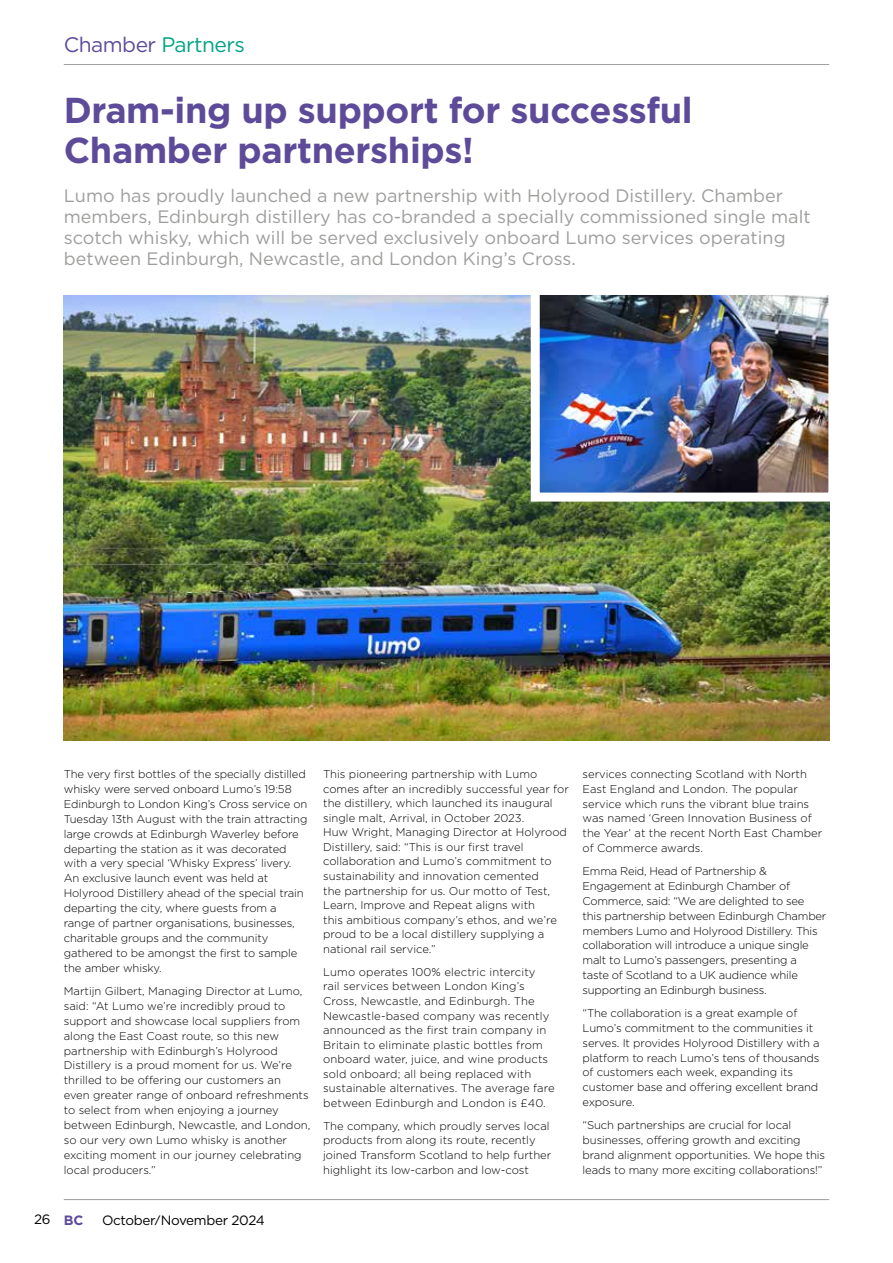
<style>
.page{position:relative;width:893px;height:1263px;background:#fff}
.page>*{position:absolute;margin:0;border:0;box-sizing:border-box;transform-origin:0 0}
.t1{font:700 36px/40.5px "Gotham";letter-spacing:-.01em;color:#5d4b9a}
.t2{font:21px "Gotham";letter-spacing:-.025em;color:#00a385}
.t3{font:18px/21px "Gotham";color:#9d9d9c}
.t4{font:13.5px "Gotham";letter-spacing:-.025em;color:#000}
.t5{font:300 11.25px/14.9px "Gotham";letter-spacing:-.01em;color:#000}
.t6{font:300 11.25px/14.5px "Gotham";letter-spacing:.01em;color:#000}
.s1{color:#5d4b9a}
.s2{font-weight:700;color:#5d4b9a}
</style>
<div class="page">
<hr style="left:64px;top:64px;width:765px;height:1px;background:#9d9d9c">
<hr style="left:64px;top:1199px;width:765px;height:1px;background:#9d9d9c">
<img style="left:64px;top:296px;width:765px;height:444px">
<img style="left:541px;top:296px;width:286px;height:196px">
<div style="left:531px;top:286px;width:306px;height:216px;border:9px solid #fff"></div>
<h2 class="t2" style="left:64px;top:33px;width:183px"><span class="s1">Chamber</span> Partners</h2>
<h1 class="t1" style="left:64px;top:89px;width:630px">Dram-ing up support for successful<br>Chamber partnerships!</h1>
<p class="t3" style="left:64px;top:185px;width:748px">Lumo has proudly launched a new partnership with Holyrood Distillery. Chamber members, Edinburgh distillery has co-branded a specially commissioned single malt scotch whisky, which will be served exclusively onboard Lumo services operating between Edinburgh, Newcastle, and London King’s Cross.</p>
<p class="t5" style="left:64px;top:766px;width:245px">The very first bottles of the specially distilled whisky were served onboard Lumo’s 19:58<br>Edinburgh to London King’s Cross service on Tuesday 13th August with the train attracting large crowds at Edinburgh Waverley before departing the station as it was decorated with a very special ‘Whisky Express’ livery.<br>An exclusive launch event was held at Holyrood Distillery ahead of the special train departing the city, where guests from a range of partner organisations, businesses, charitable groups and the community gathered to be amongst the first to sample the amber whisky.</p>
<p class="t5" style="left:64px;top:983px;width:248px">Martijn Gilbert, Managing Director at Lumo, said: “At Lumo we’re incredibly proud to support and showcase local suppliers from along the East Coast route, so this new partnership with Edinburgh’s Holyrood Distillery is a proud moment for us. We’re thrilled to be offering our customers an<br>even greater range of onboard refreshments to select from when enjoying a journey between Edinburgh, Newcastle, and London, so our very own Lumo whisky is another exciting moment in our journey celebrating local producers.”</p>
<p class="t5" style="left:323px;top:767px;width:247px">This pioneering partnership with Lumo comes after an incredibly successful year for the distillery, which launched its inaugural single malt, Arrival, in October 2023.<br>Huw Wright, Managing Director at Holyrood Distillery, said: “This is our first travel collaboration and Lumo’s commitment to sustainability and innovation cemented<br>the partnership for us. Our motto of Test, Learn, Improve and Repeat aligns with<br>this ambitious company’s ethos, and we’re proud to be a local distillery supplying a national rail service.”</p>
<p class="t6" style="left:323px;top:964px;width:233px">Lumo operates 100% electric intercity rail services between London King’s Cross, Newcastle, and Edinburgh. The Newcastle-based company was recently announced as the first train company in Britain to eliminate plastic bottles from onboard water, juice, and wine products sold onboard; all being replaced with sustainable alternatives. The average fare between Edinburgh and London is £40.</p>
<p class="t5" style="left:323px;top:1118px;width:230px">The company, which proudly serves local products from along its route, recently joined Transform Scotland to help further highlight its low-carbon and low-cost</p>
<p class="t5" style="left:583px;top:766px;width:241px">services connecting Scotland with North East England and London. The popular service which runs the vibrant blue trains was named ‘Green Innovation Business of the Year’ at the recent North East Chamber of Commerce awards.</p>
<p class="t5" style="left:583px;top:864px;width:245px">Emma Reid, Head of Partnership &amp; Engagement at Edinburgh Chamber of Commerce, said: “We are delighted to see this partnership between Edinburgh Chamber members Lumo and Holyrood Distillery. This collaboration will introduce a unique single malt to Lumo’s passengers, presenting a<br>taste of Scotland to a UK audience while supporting an Edinburgh business.</p>
<p class="t5" style="left:583px;top:1005px;width:239px">“The collaboration is a great example of Lumo’s commitment to the communities it serves. It provides Holyrood Distillery with a platform to reach Lumo’s tens of thousands of customers each week, expanding its customer base and offering excellent brand exposure.</p>
<p class="t5" style="left:583px;top:1118px;width:244px">“Such partnerships are crucial for local businesses, offering growth and exciting brand alignment opportunities. We hope this leads to many more exciting collaborations!”</p>
<p class="t4" style="left:34px;top:1212px;width:51px">26 <span class="s2">BC</span></p>
<p class="t4" style="left:102px;top:1212px;width:164px">October/November 2024</p>
</div>
